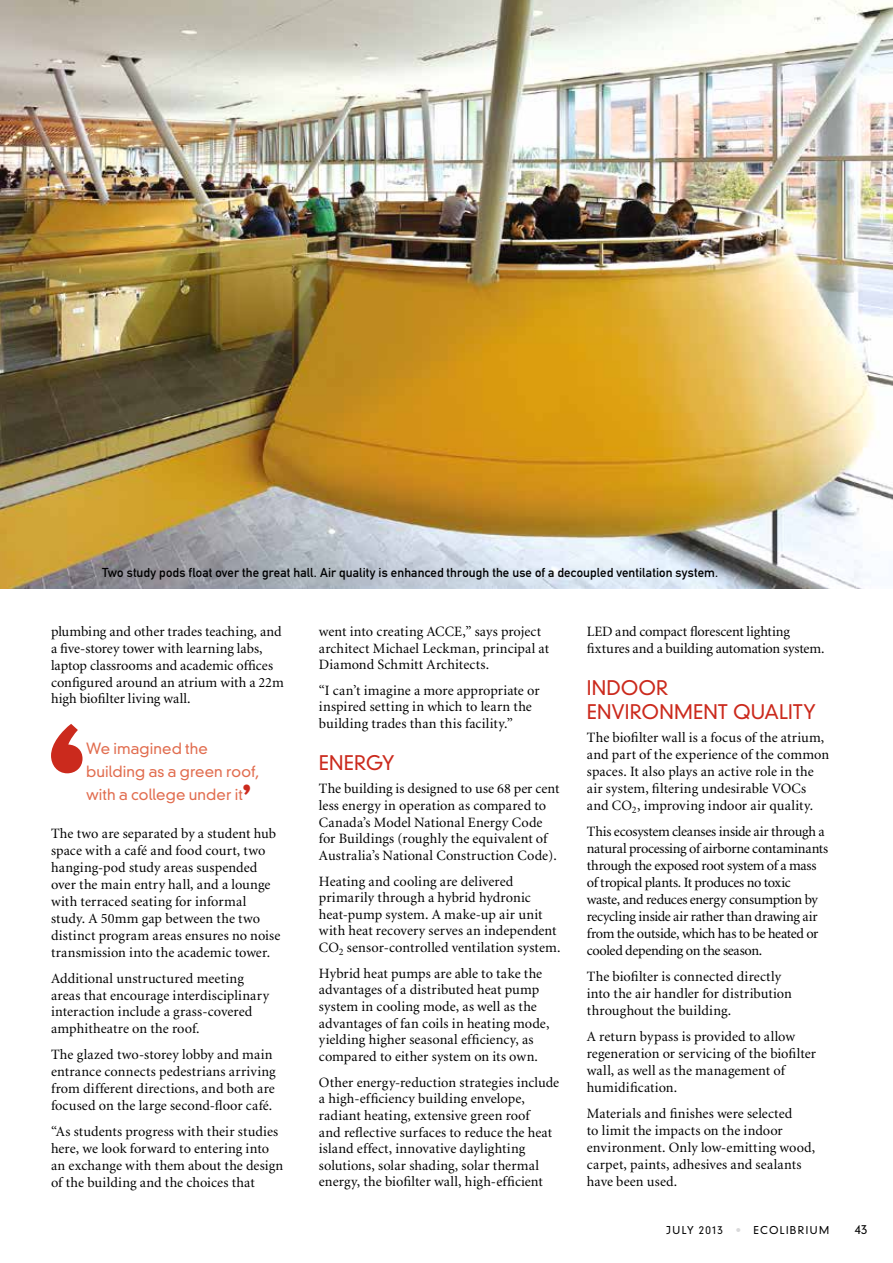
<style>
.page{position:relative;width:893px;height:1263px;background:#fff}
.page>*{position:absolute;margin:0;border:0;box-sizing:border-box;transform-origin:0 0}
.t1{font:300 19.5px/23.1px "DIN Neuzeit Grotesk";letter-spacing:.005em;color:#cb2a1d}
.t2{font:300 15px/23px "DIN Neuzeit Grotesk";letter-spacing:.005em;color:#e16d4f}
.t3{font:14.25px/17px "Minion";letter-spacing:.005em;color:#000}
.t4{font:14.25px/17px "Minion";letter-spacing:-.02em;color:#000}
.t5{font:12.75px "DIN Mittelschrift";letter-spacing:.01em;color:#000}
.t6{font:300 12px "DIN Neuzeit Grotesk";color:#000}
.t7{font:300 10.5px "DIN Neuzeit Grotesk";letter-spacing:.13em;color:#000}
.s1{font-family:"Aachen";font-weight:700;font-size:31.5px;color:#cb2a1d}
.s2{color:#d9d9da}
</style>
<div class="page">
<svg style="left:51px;top:724px;width:32px;height:49px"></svg>
<img style="left:0;top:0;width:893px;height:588px">
<p class="t5" style="left:102px;top:565px;width:618px">Two study pods float over the great hall. Air quality is enhanced through the use of a decoupled ventilation system.</p>
<p class="t3" style="left:51px;top:623px;width:234px">plumbing and other trades teaching, and a five-storey tower with learning labs, laptop classrooms and academic offices configured around an atrium with a 22m high biofilter living wall.</p>
<p class="t2" style="left:86px;top:737px;width:175px">We imagined the building as a green roof, with a college under it<span class="s1">’</span></p>
<p class="t3" style="left:51px;top:826px;width:231px">The two are separated by a student hub space with a café and food court, two hanging-pod study areas suspended over the main entry hall, and a lounge with terraced seating for informal study. A 50mm gap between the two distinct program areas ensures no noise transmission into the academic tower.</p>
<p class="t3" style="left:51px;top:970px;width:220px">Additional unstructured meeting areas that encourage interdisciplinary interaction include a grass-covered amphitheatre on the roof.</p>
<p class="t3" style="left:51px;top:1047px;width:226px">The glazed two-storey lobby and main entrance connects pedestrians arriving from different directions, and both are focused on the large second-floor café.</p>
<p class="t3" style="left:51px;top:1123px;width:234px">“As students progress with their studies here, we look forward to entering into an exchange with them about the design of the building and the choices that</p>
<p class="t3" style="left:319px;top:623px;width:232px">went into creating ACCE,” says project architect Michael Leckman, principal at<br>Diamond Schmitt Architects.</p>
<p class="t3" style="left:319px;top:682px;width:222px">“I can’t imagine a more appropriate or inspired setting in which to learn the building trades than this facility.”</p>
<h1 class="t1" style="left:319px;top:751px;width:76px">Energy</h1>
<p class="t3" style="left:319px;top:781px;width:242px">The building is designed to use 68 per cent less energy in operation as compared to Canada’s Model National Energy Code for Buildings (roughly the equivalent of Australia’s National Construction Code).</p>
<p class="t3" style="left:319px;top:873px;width:243px">Heating and cooling are delivered primarily through a hybrid hydronic heat-pump system. A make-up air unit with heat recovery serves an independent CO<sub>2</sub> sensor-controlled ventilation system.</p>
<p class="t3" style="left:319px;top:965px;width:232px">Hybrid heat pumps are able to take the advantages of a distributed heat pump system in cooling mode, as well as the advantages of fan coils in heating mode, yielding higher seasonal efficiency, as compared to either system on its own.</p>
<p class="t3" style="left:319px;top:1074px;width:242px">Other energy-reduction strategies include a high-efficiency building envelope, radiant heating, extensive green roof<br>and reflective surfaces to reduce the heat island effect, innovative daylighting solutions, solar shading, solar thermal energy, the biofilter wall, high-efficient</p>
<p class="t3" style="left:587px;top:623px;width:239px">LED and compact florescent lighting fixtures and a building automation system.</p>
<h1 class="t1" style="left:587px;top:677px;width:229px">Indoor<br>environm ent quality</h1>
<p class="t3" style="left:587px;top:729px;width:244px">The biofilter wall is a focus of the atrium, and part of the experience of the common spaces. It also plays an active role in the air system, filtering undesirable VOCs and CO<sub>2</sub>, improving indoor air quality.</p>
<p class="t4" style="left:587px;top:823px;width:243px">This ecosystem cleanses inside air through a natural processing of airborne contaminants through the exposed root system of a mass of tropical plants. It produces no toxic<br>waste, and reduces energy consumption by recycling inside air rather than drawing air from the outside, which has to be heated or cooled depending on the season.</p>
<p class="t3" style="left:587px;top:969px;width:207px">The biofilter is connected directly into the air handler for distribution throughout the building.</p>
<p class="t3" style="left:587px;top:1029px;width:231px">A return bypass is provided to allow regeneration or servicing of the biofilter wall, as well as the management of humidification.</p>
<p class="t3" style="left:587px;top:1106px;width:230px">Materials and finishes were selected<br>to limit the impacts on the indoor environment. Only low-emitting wood, carpet, paints, adhesives and sealants have been used.</p>
<p class="t7" style="left:666px;top:1224px;width:86px">JULY 2013 <span class="s2">•</span> Ec</p>
<p class="t7" style="left:769px;top:1224px;width:60px">olibrium</p>
<p class="t6" style="left:855px;top:1222px;width:14px">43</p>
</div>
